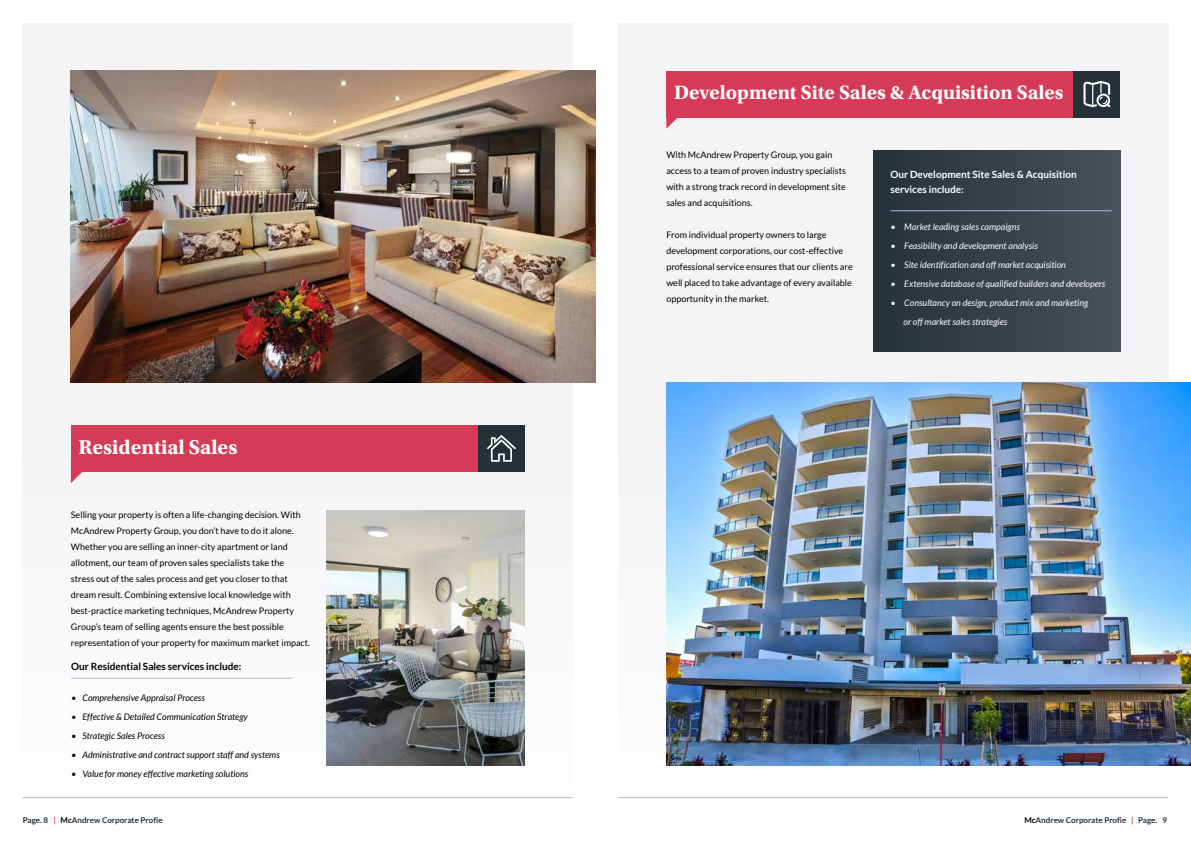
<style>
.page{position:relative;width:1191px;height:842px;background:#fff}
.page>*{position:absolute;margin:0;border:0;box-sizing:border-box;transform-origin:0 0}
.t1{font:700 21px "Utopia Std";color:#fff}
.t2{font:700 20.3px "Utopia Std";color:#fff}
.t3{font:700 10px/15px "Lato";color:#fff}
.t4{font:700 10px "Lato";color:#000}
.t5{font:9px/16px "Lato";color:#000}
.t6{font:italic 9px/19px "Lato";color:#fff}
.t7{font:italic 9px "Lato";color:#000}
.t8{font:700 8px "Lato";color:#253139}
.s1{color:#d63b55}
.s2{color:#000}
</style>
<div class="page">
<div style="left:23px;top:23px;width:550px;height:796px;background:#f4f4f7"></div>
<div style="left:618px;top:23px;width:550px;height:796px;background:#f4f4f7"></div>
<hr style="left:618px;top:797px;width:550px;height:1px;background:#afbacd">
<hr style="left:23px;top:797px;width:550px;height:1px;background:#afbacd">
<img style="left:71px;top:71px;width:524px;height:312px">
<img style="left:666px;top:383px;width:525px;height:382px">
<div style="left:71px;top:425px;width:453px;height:46px;background:#d63b55"></div>
<svg style="left:71px;top:471px;width:12px;height:12px"></svg>
<img style="left:326px;top:511px;width:198px;height:255px">
<hr style="left:71px;top:678px;width:221px;height:1px;background:#afbacd">
<div style="left:666px;top:71px;width:454px;height:46px;background:#d63b55"></div>
<svg style="left:666px;top:117px;width:12px;height:12px"></svg>
<div style="left:873px;top:151px;width:247px;height:201px;background:linear-gradient(to right,#253139,#4a515b)"></div>
<hr style="left:890px;top:210px;width:221px;height:1px;background:#afbacd">
<div style="left:478px;top:425px;width:46px;height:47px;background:#253139"></div>
<svg style="left:487px;top:435px;width:29px;height:27px"></svg>
<div style="left:1073px;top:71px;width:47px;height:46px;background:#253139"></div>
<svg style="left:1083px;top:81px;width:27px;height:26px"></svg>
<h2 class="t2" style="left:674px;top:80px;width:391px">Development Site Sales &amp; Acquisition Sales</h2>
<h1 class="t1" style="left:79px;top:434px;width:160px">Residential Sales</h1>
<p class="t5" style="left:71px;top:507px;width:241px">Selling your property is often a life-changing decision. With McAndrew Property Group, you don’t have to do it alone.<br>Whether you are selling an inner-city apartment or land allotment, our team of proven sales specialists take the<br>stress out of the sales process and get you closer to that dream result. Combining extensive local knowledge with best-practice marketing techniques, McAndrew Property Group’s team of selling agents ensure the best possible representation of your property for maximum market impact.</p>
<p class="t4" style="left:71px;top:660px;width:172px">Our Residential Sales services include:</p>
<p class="t7" style="left:71px;top:693px;width:135px">• Comprehensive Appraisal Process</p>
<p class="t7" style="left:71px;top:712px;width:178px">• Effective &amp; Detailed Communication Strategy</p>
<p class="t7" style="left:71px;top:731px;width:95px">• Strategic Sales Process</p>
<p class="t7" style="left:71px;top:750px;width:210px">• Administrative and contract support staff and systems</p>
<p class="t7" style="left:71px;top:769px;width:179px">• Value for money effective marketing solutions</p>
<p class="t5" style="left:666px;top:147px;width:181px">With McAndrew Property Group, you gain access to a team of proven industry specialists with a strong track record in development site sales and acquisitions.</p>
<p class="t5" style="left:666px;top:227px;width:188px">From individual property owners to large development corporations, our cost-effective professional service ensures that our clients are well placed to take advantage of every available opportunity in the market.</p>
<p class="t3" style="left:890px;top:167px;width:188px">Our Development Site Sales &amp; Acquisition services include:</p>
<p class="t6" style="left:890px;top:217px;width:131px">• Market leading sales campaigns</p>
<p class="t6" style="left:890px;top:236px;width:149px">• Feasibility and development analysis</p>
<p class="t6" style="left:890px;top:255px;width:177px">• Site identification and off market acquisition</p>
<p class="t6" style="left:890px;top:274px;width:216px">• Extensive database of qualified builders and developers</p>
<p class="t6" style="left:903px;top:293px;width:186px;text-indent:-13px">• Consultancy on design, product mix and marketing or off market sales strategies</p>
<p class="t8" style="left:23px;top:815px;width:141px">Page. 8 <span class="s1">|</span> <span class="s2">Mc</span>Andrew Corporate Profie</p>
<p class="t8" style="left:1024px;top:815px;width:144px"><span class="s2">Mc</span>Andrew Corporate Profie <span class="s1">|</span> Page. 9</p>
</div>
